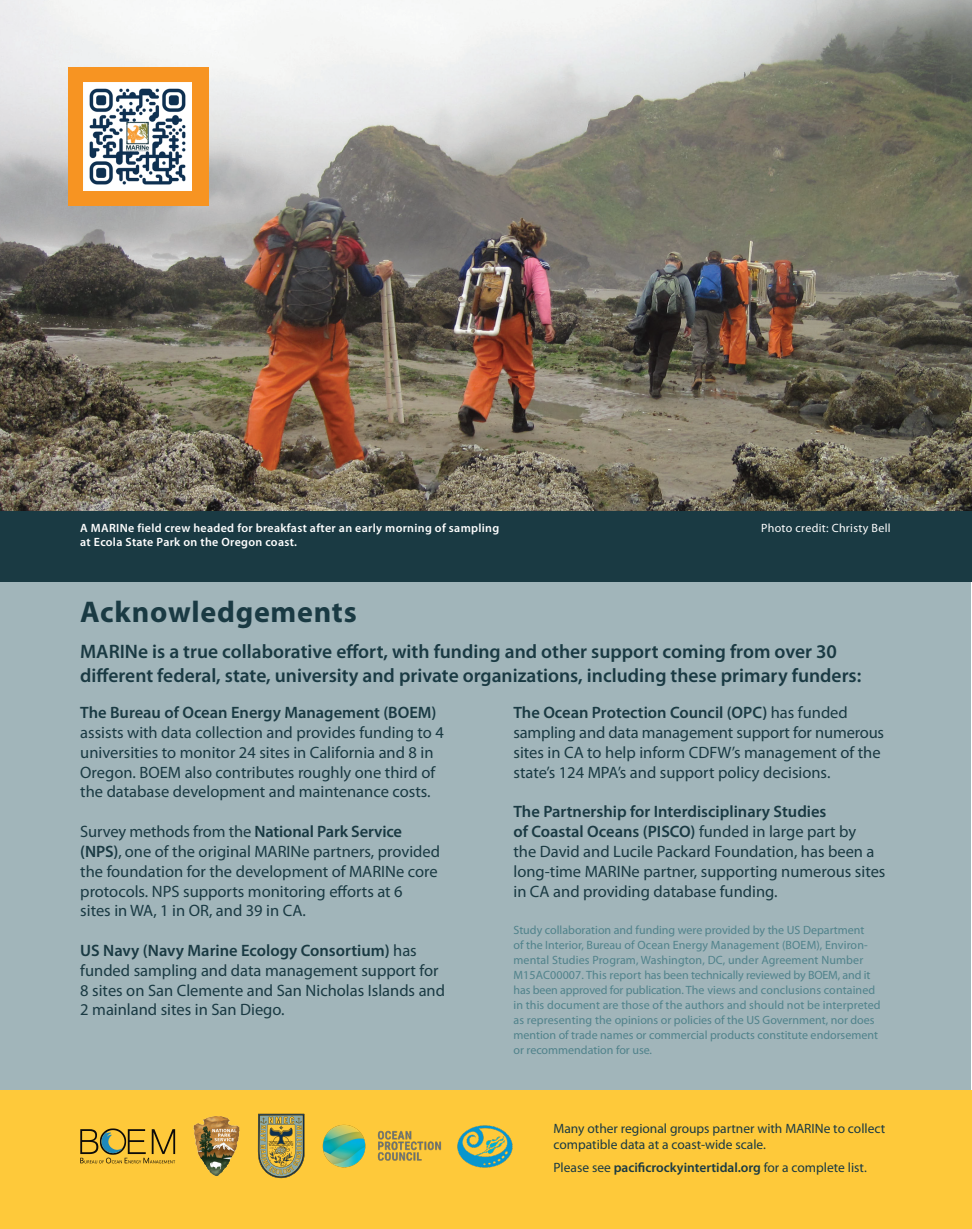
<style>
.page{position:relative;width:972px;height:1229px;background:#fff}
.page>*{position:absolute;margin:0;border:0;box-sizing:border-box;transform-origin:0 0}
.t1{font:700 30px "Myriad Pro";letter-spacing:.025em;color:#1a3a43}
.t2{font:600 19.5px/23.4px "Myriad Pro";color:#1a3a43}
.t3{font:16.5px/19.8px "Myriad Pro";color:#1a3a43}
.t4{font:600 16.5px "Myriad Pro";color:#1a3a43}
.t5{font:13.5px/16.2px "Myriad Pro";color:#1a3a43}
.t6{font:12px/15px "Myriad Pro";color:#50828b}
.t7{font:600 12px "Myriad Pro";letter-spacing:.025em;color:#fff}
.t8{font:12px "Myriad Pro";letter-spacing:.025em;color:#fff}
.s1{font-weight:600}
</style>
<div class="page">
<div style="left:1px;top:577px;width:970px;height:651px;background:#a1b5ba"></div>
<div style="left:0;top:1090px;width:971px;height:138px;background:#fec93a"></div>
<img style="left:0;top:0;width:972px;height:511px">
<div style="left:0;top:511px;width:972px;height:71px;background:#1a3a43"></div>
<img style="left:193px;top:1116px;width:31px;height:60px">
<img style="left:322px;top:1124px;width:119px;height:43px">
<img style="left:457px;top:1125px;width:56px;height:43px">
<svg style="left:80px;top:1128px;width:95px;height:35px"></svg>
<svg style="left:258px;top:1113px;width:47px;height:65px"></svg>
<div style="left:68px;top:68px;width:140px;height:138px;background:#f79422"></div>
<img style="left:83px;top:82px;width:108px;height:108px">
<p class="t7" style="left:80px;top:520px;width:420px">A MARINe field crew headed for breakfast after an early morning of sampling</p>
<p class="t8" style="left:761px;top:520px;width:131px">Photo credit: Christy Bell</p>
<p class="t7" style="left:80px;top:534px;width:218px">at Ecola State Park on the Oregon coast.</p>
<h1 class="t1" style="left:80px;top:592px;width:278px">Acknowledgements</h1>
<p class="t2" style="left:80px;top:639px;width:783px">MARINe is a true collaborative effort, with funding and other support coming from over 30 different federal, state, university and private organizations, including these primary funders:</p>
<p class="t4" style="left:80px;top:702px;width:358px">The Bureau of Ocean Energy Management (BOEM)</p>
<p class="t3" style="left:80px;top:722px;width:365px">assists with data collection and provides funding to 4 universities to monitor 24 sites in California and 8 in Oregon. BOEM also contributes roughly one third of the database development and maintenance costs.</p>
<p class="t3" style="left:80px;top:821px;width:361px">Survey methods from the <span class="s1">National Park Service (NPS)</span>, one of the original MARINe partners, provided the foundation for the development of MARINe core protocols. NPS supports monitoring efforts at 6<br>sites in WA, 1 in OR, and 39 in CA.</p>
<p class="t3" style="left:80px;top:940px;width:366px"><span class="s1">US Navy (Navy Marine Ecology Consortium)</span> has funded sampling and data management support for 8 sites on San Clemente and San Nicholas Islands and 2 mainland sites in San Diego.</p>
<p class="t3" style="left:513px;top:702px;width:372px"><span class="s1">The Ocean Protection Council (OPC)</span> has funded sampling and data management support for numerous sites in CA to help inform CDFW’s management of the state’s 124 MPA’s and support policy decisions.</p>
<p class="t3" style="left:513px;top:801px;width:374px"><span class="s1">The Partnership for Interdisciplinary Studies<br>of Coastal Oceans (PISCO)</span> funded in large part by<br>the David and Lucile Packard Foundation, has been a long-time MARINe partner, supporting numerous sites in CA and providing database funding.</p>
<p class="t6" style="left:513px;top:922px;width:369px">Study collaboration and funding were provided by the US Department<br>of the Interior, Bureau of Ocean Energy Management (BOEM), Environ&shy;mental Studies Program, Washington, DC, under Agreement Number M15AC00007. This report has been technically reviewed by BOEM, and it has been approved for publication. The views and conclusions contained in this document are those of the authors and should not be interpreted as representing the opinions or policies of the US Government, nor does mention of trade names or commercial products constitute endorsement or recommendation for use.</p>
<p class="t5" style="left:554px;top:1120px;width:333px">Many other regional groups partner with MARINe to collect compatible data at a coast-wide scale.</p>
<p class="t5" style="left:554px;top:1158px;width:315px">Please see <span class="s1">pacificrockyintertidal.org</span> for a complete list.</p>
</div>
